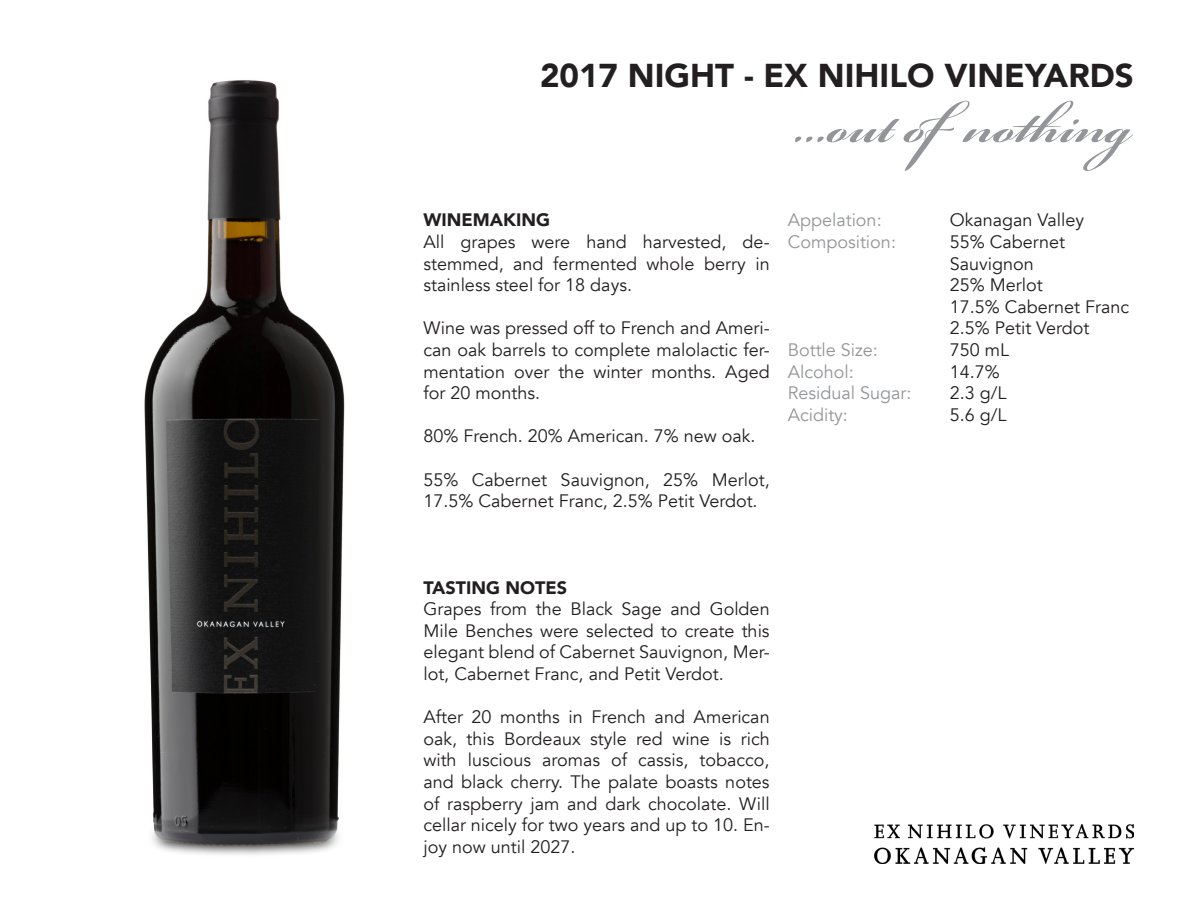
<style>
.page{position:relative;width:1188px;height:918px;background:#fff}
.page>*{position:absolute;margin:0;border:0;box-sizing:border-box;transform-origin:0 0}
.t1{font:700 72px "Bickham Script Pro 3";color:#939598}
.t2{font:900 33px "Avenir";color:#231f20}
.t3{font:18px/21.6px "Avenir";color:#231f20;text-align:justify}
.t4{font:18px "Avenir";color:#939598}
.t5{font:900 18px "Avenir";color:#231f20}
</style>
<div class="page">
<img style="left:144px;top:80px;width:201px;height:775px">
<img style="left:875px;top:824px;width:259px;height:39px">
<p class="t2" style="left:540px;top:47px;width:595px">2017 NIGHT - EX NIHILO VINEYARDS</p>
<p class="t5" style="left:423px;top:205px;width:128px">WINEMAKING</p>
<p class="t3" style="left:423px;top:231px;width:348px">All grapes were hand harvested, de&shy;stemmed, and fermented whole berry in stainless steel for 18 days.</p>
<p class="t3" style="left:423px;top:318px;width:348px">Wine was pressed off to French and Ameri&shy;can oak barrels to complete malolactic fer&shy;mentation over the winter months. Aged for 20 months.</p>
<p class="t3" style="left:423px;top:426px;width:334px">80% French. 20% American. 7% new oak.</p>
<p class="t3" style="left:423px;top:469px;width:348px">55% Cabernet Sauvignon, 25% Merlot,<br>17.5% Cabernet Franc, 2.5% Petit Verdot.</p>
<p class="t1" style="left:794px;top:75px;width:340px">...out of nothing</p>
<p class="t4" style="left:788px;top:210px;width:95px">Appelation:</p>
<p class="t3" style="left:950px;top:210px;width:136px">Okanagan Valley</p>
<p class="t4" style="left:788px;top:231px;width:110px">Composition:</p>
<p class="t3" style="left:950px;top:231px;width:117px">55% Cabernet</p>
<p class="t3" style="left:950px;top:253px;width:86px">Sauvignon</p>
<p class="t3" style="left:950px;top:275px;width:94px">25% Merlot</p>
<p class="t3" style="left:950px;top:296px;width:181px">17.5% Cabernet Franc</p>
<p class="t3" style="left:950px;top:318px;width:141px">2.5% Petit Verdot</p>
<p class="t4" style="left:788px;top:339px;width:92px">Bottle Size:</p>
<p class="t3" style="left:950px;top:339px;width:61px">750 mL</p>
<p class="t4" style="left:788px;top:361px;width:68px">Alcohol:</p>
<p class="t3" style="left:950px;top:361px;width:52px">14.7%</p>
<p class="t4" style="left:788px;top:382px;width:125px">Residual Sugar:</p>
<p class="t3" style="left:950px;top:383px;width:58px">2.3 g/L</p>
<p class="t4" style="left:788px;top:404px;width:62px">Acidity:</p>
<p class="t3" style="left:950px;top:404px;width:58px">5.6 g/L</p>
<p class="t5" style="left:423px;top:572px;width:145px">TASTING NOTES</p>
<p class="t3" style="left:423px;top:599px;width:348px">Grapes from the Black Sage and Golden Mile Benches were selected to create this elegant blend of Cabernet Sauvignon, Mer&shy;lot, Cabernet Franc, and Petit Verdot.</p>
<p class="t3" style="left:423px;top:707px;width:348px">After 20 months in French and American oak, this Bordeaux style red wine is rich with luscious aromas of cassis, tobacco, and black cherry. The palate boasts notes of raspberry jam and dark chocolate. Will cellar nicely for two years and up to 10. En&shy;joy now until 2027.</p>
</div>
